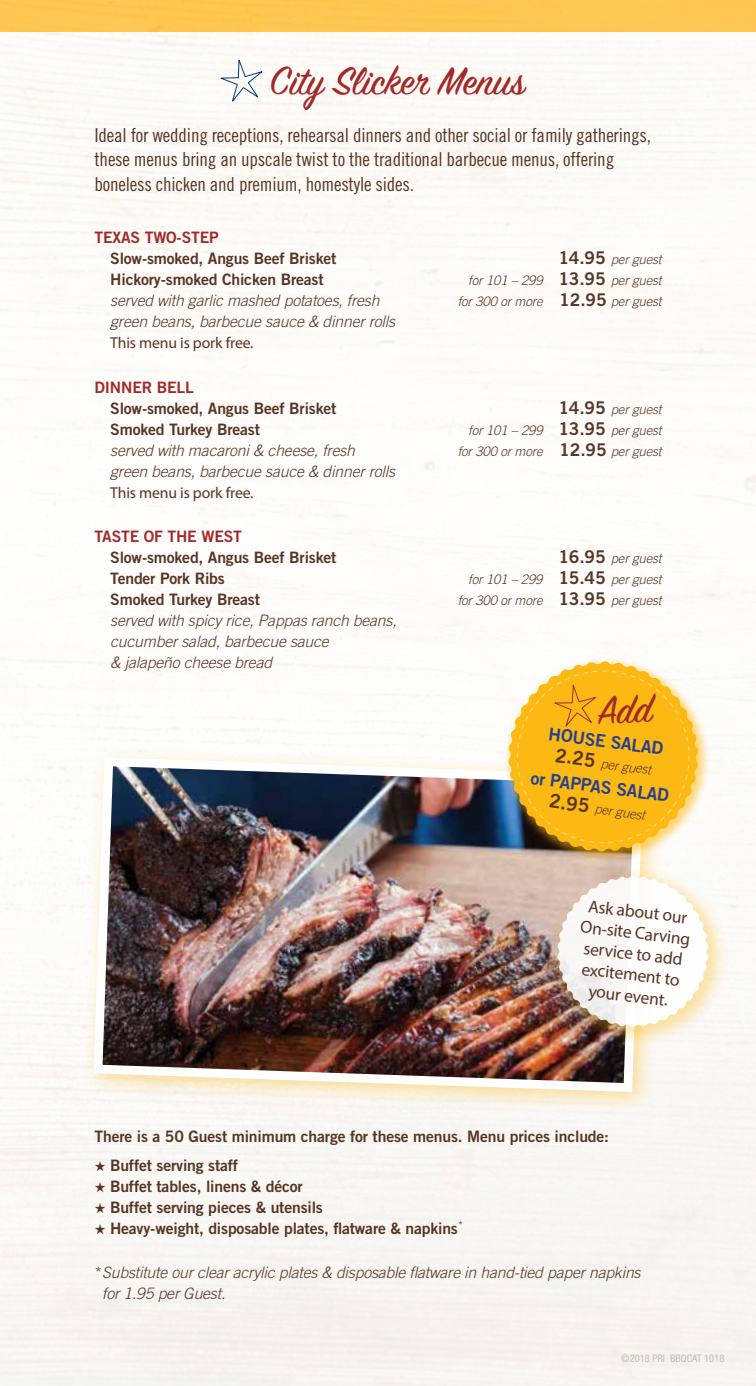
<style>
.page{position:relative;width:756px;height:1386px;background:#fff}
.page>*{position:absolute;margin:0;border:0;box-sizing:border-box;transform-origin:0 0}
.t1{font:43.75px "Sign Painter House Script";color:#a12a29}
.t2{font:19.25px/24.5px "Trade Gothic Cond Eighteen";letter-spacing:-.01em;color:#583525}
.t3{font:19.25px "Trade Gothic Bold Two";color:#583525}
.t4{font:17.5px/21px "Myriad Pro";color:#583525;text-align:center}
.t5{font:17.5px "Trade Gothic Bold Two";color:#25408f}
.t6{font:15.75px "Trade Gothic Bold Two";letter-spacing:-.01em;color:#583525}
.t7{font:italic 300 15.75px/21px "Trade Gothic";letter-spacing:-.01em;color:#583525}
.t8{font:15.75px "Myriad Pro";letter-spacing:-.01em;color:#583525}
.t9{font:15.75px "Trade Gothic Bold Two";letter-spacing:-.01em;color:#a12a29}
.t10{font:italic 300 13.12px "Trade Gothic";letter-spacing:-.01em;color:#583525}
.t11{font:condensed 10.5px "Helvetica Neue LT Std";color:#bcbec0}
.s1{font-family:"Trade Gothic Bold Two";font-weight:400;font-style:normal;font-size:17.5px}
.s2{font-style:normal}
</style>
<div class="page">
<div style="left:0;top:0;width:756px;height:32px;background:#fec54e"></div>
<svg style="left:217px;top:56px;width:49px;height:49px"></svg>
<div style="left:82px;top:746px;width:584px;height:369px;background:#fdb913;opacity:.42"></div>
<img style="left:89px;top:753px;width:559px;height:344px">
<div style="left:547px;top:865px;width:183px;height:184px;background:#fdb913;opacity:.42"></div>
<svg style="left:557px;top:876px;width:151px;height:151px"></svg>
<div style="left:503px;top:656px;width:208px;height:208px;background:#fdb913;opacity:.57"></div>
<svg style="left:508px;top:661px;width:190px;height:191px"></svg>
<h1 class="t1" style="left:270px;top:60px;width:256px">City Slicker Menus</h1>
<p class="t2" style="left:94px;top:122px;width:558px">Ideal for wedding receptions, rehearsal dinners and other social or family gatherings, these menus bring an upscale twist to the traditional barbecue menus, offering boneless chicken and premium, homestyle sides.</p>
<p class="t9" style="left:94px;top:228px;width:126px">TEXAS TWO-STEP</p>
<p class="t6" style="left:110px;top:249px;width:228px">Slow-smoked, Angus Beef Brisket</p>
<p class="t10" style="left:558px;top:252px;width:105px"><span class="s1">14.95</span> per guest</p>
<p class="t6" style="left:110px;top:270px;width:215px">Hickory-smoked Chicken Breast</p>
<p class="t10" style="left:468px;top:273px;width:195px">for 101 – 299 <span class="s1">13.95</span> per guest</p>
<p class="t7" style="left:110px;top:290px;width:271px">served with garlic mashed potatoes, fresh</p>
<p class="t10" style="left:458px;top:294px;width:205px">for 300 or more <span class="s1">12.95</span> per guest</p>
<p class="t7" style="left:110px;top:311px;width:286px">green beans, barbecue sauce &amp; dinner rolls</p>
<p class="t8" style="left:110px;top:333px;width:145px">This menu is pork free.</p>
<p class="t9" style="left:94px;top:377px;width:101px">DINNER BELL</p>
<p class="t6" style="left:110px;top:398px;width:228px">Slow-smoked, Angus Beef Brisket</p>
<p class="t10" style="left:558px;top:401px;width:105px"><span class="s1">14.95</span> per guest</p>
<p class="t6" style="left:110px;top:419px;width:151px">Smoked Turkey Breast</p>
<p class="t10" style="left:468px;top:422px;width:195px">for 101 – 299 <span class="s1">13.95</span> per guest</p>
<p class="t7" style="left:110px;top:440px;width:246px">served with macaroni &amp; cheese, fresh</p>
<p class="t10" style="left:458px;top:443px;width:205px">for 300 or more <span class="s1">12.95</span> per guest</p>
<p class="t7" style="left:110px;top:461px;width:286px">green beans, barbecue sauce &amp; dinner rolls</p>
<p class="t8" style="left:110px;top:483px;width:145px">This menu is pork free.</p>
<p class="t9" style="left:94px;top:527px;width:149px">TASTE OF THE WEST</p>
<p class="t6" style="left:110px;top:548px;width:228px">Slow-smoked, Angus Beef Brisket</p>
<p class="t10" style="left:558px;top:551px;width:105px"><span class="s1">16.95</span> per guest</p>
<p class="t6" style="left:110px;top:569px;width:116px">Tender Pork Ribs</p>
<p class="t10" style="left:468px;top:572px;width:195px">for 101 – 299 <span class="s1">15.45</span> per guest</p>
<p class="t6" style="left:110px;top:590px;width:151px">Smoked Turkey Breast</p>
<p class="t10" style="left:458px;top:593px;width:205px">for 300 or more <span class="s1">13.95</span> per guest</p>
<p class="t7" style="left:110px;top:610px;width:288px">served with spicy rice, Pappas ranch beans, cucumber salad, barbecue sauce<br>&amp; jalapeño cheese bread</p>
<p class="t5" style="left:550px;top:722px;width:117px;rotate:8deg">HOUSE SALAD</p>
<p class="t3" style="left:557px;top:743px;width:42px;rotate:8deg">2.25</p>
<p class="t10" style="left:602px;top:756px;width:52px;rotate:7deg">per guest</p>
<p class="t5" style="left:533px;top:766px;width:141px;rotate:8deg">or PAPPAS SALAD</p>
<p class="t3" style="left:551px;top:789px;width:42px;rotate:8deg">2.95</p>
<p class="t10" style="left:596px;top:801px;width:52px;rotate:7deg">per guest</p>
<p class="t4" style="left:584px;top:895px;width:112px;rotate:6deg">Ask about our<br>On-site Carving service to add excitement to your event.</p>
<p class="t6" style="left:94px;top:1126px;width:516px">There is a 50 Guest minimum charge for these menus. Menu prices include:</p>
<p class="t6" style="left:94px;top:1155px;width:145px">★ Buffet serving staff</p>
<p class="t6" style="left:94px;top:1176px;width:210px">★ Buffet tables, linens &amp; décor</p>
<p class="t6" style="left:94px;top:1197px;width:230px">★ Buffet serving pieces &amp; utensils</p>
<p class="t6" style="left:94px;top:1218px;width:370px">★ Heavy-weight, disposable plates, flatware &amp; napkins<sup>*</sup></p>
<p class="t7" style="left:102px;top:1262px;width:540px;text-indent:-8px"><span class="s2">*</span>Substitute our clear acrylic plates &amp; disposable flatware in hand-tied paper napkins for 1.95 per Guest.</p>
<p class="t11" style="left:621px;top:1352px;width:105px">©2018 PRI BBQCAT 1018</p>
</div>
